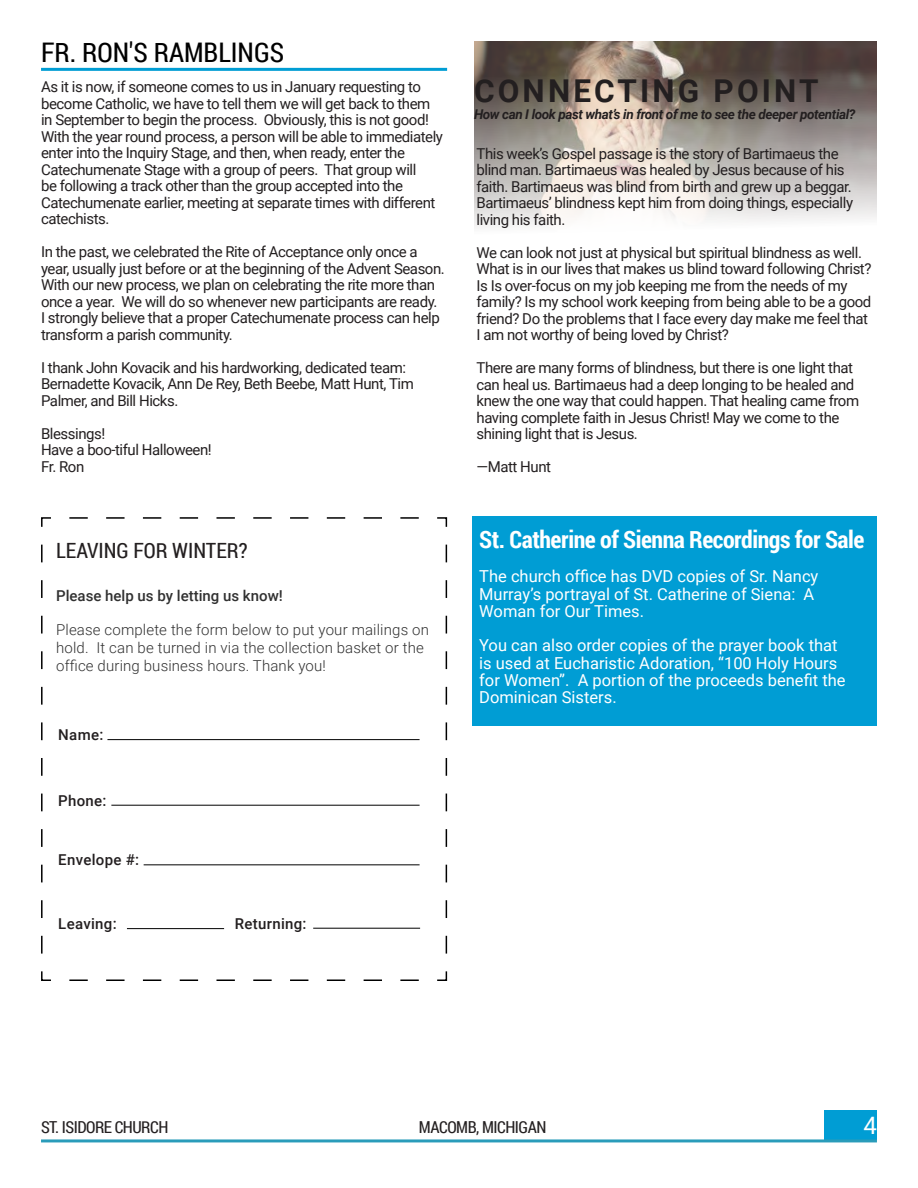
<style>
.page{position:relative;width:918px;height:1188px;background:#fff}
.page>*{position:absolute;margin:0;border:0;box-sizing:border-box;transform-origin:0 0}
.t1{font:700 31.5px "Roboto";letter-spacing:.1em;color:#231f20}
.Header-Article{font:27px "Roboto Condensed";color:#000}
.Basic_-_white{font:700 24px "Roboto Condensed";letter-spacing:-.02em;color:#fff}
.t2{font:24px "Roboto";color:#fff}
.Post-Title{font:21px "Roboto Condensed";color:#231f20}
.Basic_-_white-2{font:16.5px/17.2px "Roboto";color:#fff}
.t3{font:16.5px "Roboto Condensed";letter-spacing:-.03em;color:#231f20}
.t4{font:15px/16.5px "Roboto";letter-spacing:-.03em;color:#231f20}
.Post-Content{font:300 15px/18px "Roboto";letter-spacing:.01em;color:#313131}
.Paragraph_Style_2{font:500 15px "Roboto";letter-spacing:.02em;color:#231f20}
.Post-Content-2{font:500 15px "Roboto";color:#313131}
.t5{font:italic 700 13.5px "Roboto";letter-spacing:-.03em;color:#231f20}
</style>
<div class="page">
<div style="left:825px;top:1111px;width:52px;height:29px;background:#009dd4"></div>
<hr style="left:41px;top:1139px;width:836px;height:3px;background:#2a9cba">
<hr style="left:41px;top:68px;width:406px;height:3px;background:#009dd4">
<img style="left:474px;top:41px;width:403px;height:186px">
<svg style="left:41px;top:517px;width:407px;height:464px"></svg>
<hr style="left:107px;top:739px;width:313px;height:1px;background:#000">
<hr style="left:111px;top:805px;width:309px;height:1px;background:#000">
<hr style="left:144px;top:864px;width:276px;height:1px;background:#000">
<hr style="left:127px;top:928px;width:97px;height:1px;background:#000">
<hr style="left:313px;top:928px;width:107px;height:1px;background:#000">
<div style="left:472px;top:516px;width:405px;height:210px;background:#009dd4"></div>
<p class="Header-Article" style="left:41px;top:34px;width:245px">FR. RON'S RAMBLINGS</p>
<p class="t4" style="left:41px;top:78px;width:404px">As it is now, if someone comes to us in January requesting to become Catholic, we have to tell them we will get back to them in September to begin the process. Obviously, this is not good!<br>With the year round process, a person will be able to immediately enter into the Inquiry Stage, and then, when ready, enter the Catechumenate Stage with a group of peers. That group will<br>be following a track other than the group accepted into the Catechumenate earlier, meeting at separate times with different catechists.</p>
<p class="t4" style="left:41px;top:243px;width:405px">In the past, we celebrated the Rite of Acceptance only once a year, usually just before or at the beginning of the Advent Season.<br>With our new process, we plan on celebrating the rite more than once a year. We will do so whenever new participants are ready.</p>
<p class="t4" style="left:41px;top:309px;width:400px">I strongly believe that a proper Catechumenate process can help transform a parish community.</p>
<p class="t4" style="left:41px;top:359px;width:374px">I thank John Kovacik and his hardworking, dedicated team:<br>Bernadette Kovacik, Ann De Rey, Beth Beebe, Matt Hunt, Tim<br>Palmer, and Bill Hicks.</p>
<p class="t4" style="left:41px;top:425px;width:66px">Blessings!</p>
<p class="t4" style="left:41px;top:441px;width:172px">Have a boo-tiful Halloween!</p>
<p class="t4" style="left:41px;top:458px;width:45px">Fr. Ron</p>
<p class="Post-Title" style="left:56px;top:535px;width:193px">LEAVING FOR WINTER?</p>
<p class="Post-Content-2" style="left:56px;top:585px;width:228px">Please help us by letting us know!</p>
<p class="Post-Content" style="left:56px;top:620px;width:374px">Please complete the form below to put your mailings on hold. It can be turned in via the collection basket or the office during business hours. Thank you!</p>
<p class="Paragraph_Style_2" style="left:58px;top:724px;width:47px">Name:</p>
<p class="Paragraph_Style_2" style="left:58px;top:790px;width:50px">Phone:</p>
<p class="Paragraph_Style_2" style="left:58px;top:849px;width:82px">Envelope #:</p>
<p class="Paragraph_Style_2" style="left:58px;top:913px;width:60px">Leaving:</p>
<p class="Paragraph_Style_2" style="left:235px;top:913px;width:73px">Returning:</p>
<p class="t1" style="left:474px;top:69px;width:346px">CONNECTING POINT</p>
<p class="t5" style="left:474px;top:104px;width:383px">How can I look past what’s in front of me to see the deeper potential?</p>
<p class="t4" style="left:477px;top:144px;width:378px">This week’s Gospel passage is the story of Bartimaeus the blind man. Bartimaeus was healed by Jesus because of his faith. Bartimaeus was blind from birth and grew up a beggar.<br>Bartimaeus’ blindness kept him from doing things, especially living his faith.</p>
<p class="t4" style="left:477px;top:243px;width:396px">We can look not just at physical but spiritual blindness as well.<br>What is in our lives that makes us blind toward following Christ?<br>Is Is over-focus on my job keeping me from the needs of my family? Is my school work keeping from being able to be a good friend? Do the problems that I face every day make me feel that I am not worthy of being loved by Christ?</p>
<p class="t4" style="left:477px;top:359px;width:384px">There are many forms of blindness, but there is one light that can heal us. Bartimaeus had a deep longing to be healed and knew the one way that could happen. That healing came from having complete faith in Jesus Christ! May we come to the shining light that is Jesus.</p>
<p class="t4" style="left:477px;top:458px;width:76px">—Matt Hunt</p>
<p class="Basic_-_white" style="left:479px;top:522px;width:387px">St. Catherine of Sienna Recordings for Sale</p>
<p class="Basic_-_white-2" style="left:479px;top:567px;width:341px">The church office has DVD copies of Sr. Nancy<br>Murray’s portrayal of St. Catherine of Siena: A<br>Woman for Our Times.</p>
<p class="Basic_-_white-2" style="left:479px;top:636px;width:368px">You can also order copies of the prayer book that is used at Eucharistic Adoration, “100 Holy Hours for Women”. A portion of the proceeds benefit the Dominican Sisters.</p>
<p class="t3" style="left:41px;top:1116px;width:129px">ST. ISIDORE CHURCH</p>
<p class="t3" style="left:419px;top:1116px;width:129px">MACOMB, MICHIGAN</p>
<h3 class="t2" style="left:863px;top:1109px;width:15px">4</h3>
</div>
